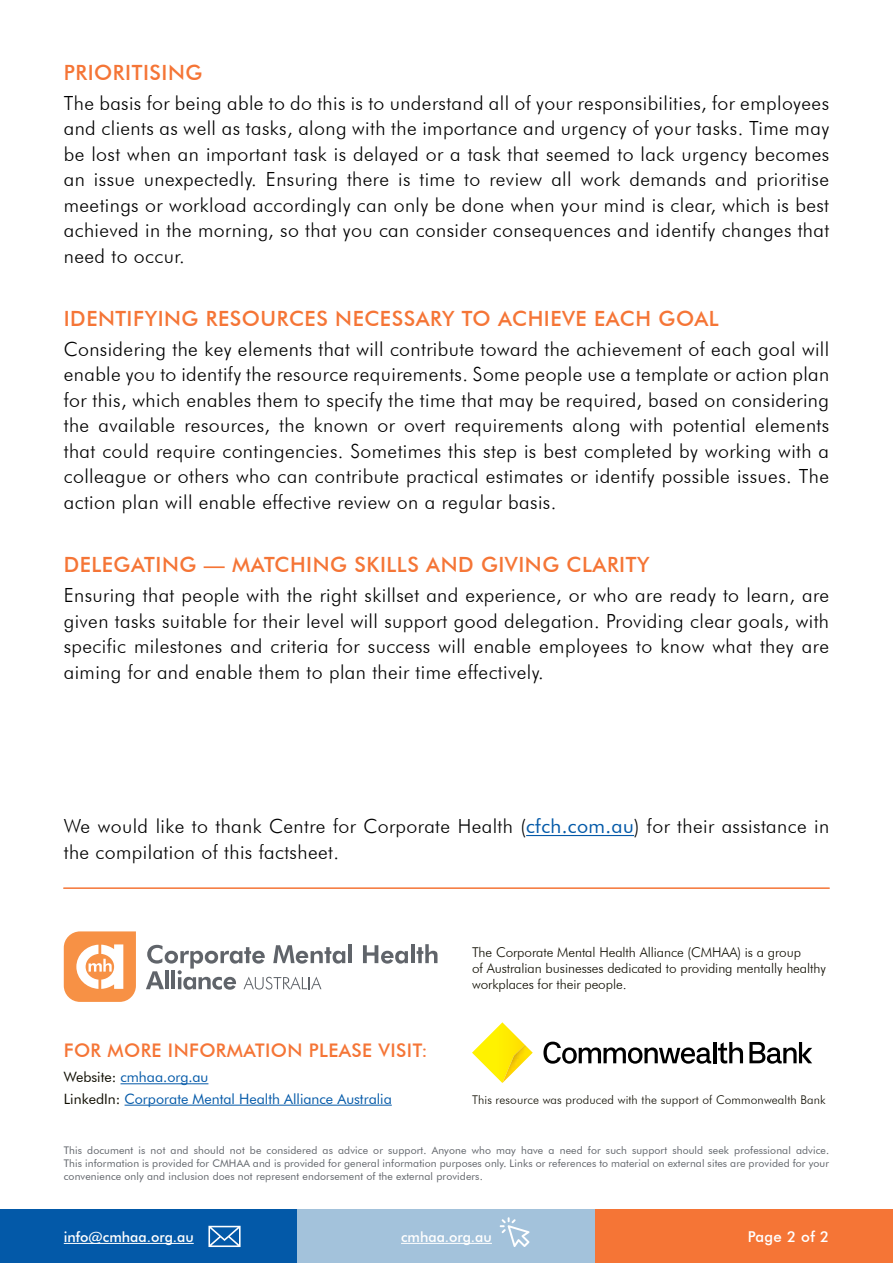
<style>
.page{position:relative;width:893px;height:1263px;background:#fff}
.page>*{position:absolute;margin:0;border:0;box-sizing:border-box;transform-origin:0 0}
.t1{font:500 21px "Futura BT";letter-spacing:.025em;color:#f57536}
.t2{font:300 19.5px/25.5px "Futura BT";letter-spacing:.02em;color:#000;text-align:justify}
.t3{font:500 18.75px "Futura BT";letter-spacing:.02em;color:#f57536}
.t4{font:500 15px "Futura BT";letter-spacing:.02em;color:#fff}
.t5{font:14.25px/21.3px "Futura BT";color:#0359a8}
.t6{font:500 14.25px "Futura BT";color:#fff}
.t7{font:300 13.5px/16.2px "Futura BT";letter-spacing:-.005em;color:#0f0d00}
.t8{font:300 12px "Futura BT";letter-spacing:.01em;color:#0f0d00}
.t9{font:10.5px/12.6px "Futura BT";letter-spacing:.01em;color:#60646a;text-align:justify}
.s1{font-weight:400;color:#0359a8}
.s2{color:#0f0d00}
</style>
<div class="page">
<div style="left:0;top:1210px;width:298px;height:53px;background:#0359a8"></div>
<div style="left:298px;top:1210px;width:297px;height:53px;background:#a3c2db"></div>
<div style="left:595px;top:1210px;width:298px;height:53px;background:#f57536"></div>
<hr style="left:64px;top:1243px;width:130px;height:1px;background:#fff">
<hr style="left:401px;top:1243px;width:91px;height:1px;background:#fff">
<svg style="left:208px;top:1226px;width:33px;height:21px"></svg>
<svg style="left:500px;top:1217px;width:30px;height:30px"></svg>
<hr style="left:526px;top:835px;width:108px;height:1px;background:#0359a8">
<svg style="left:146px;top:945px;width:199px;height:45px"></svg>
<hr style="left:348px;top:944px;width:4px;height:19px;background:#60646a">
<svg style="left:363px;top:945px;width:45px;height:18px"></svg>
<hr style="left:411px;top:944px;width:4px;height:19px;background:#60646a">
<svg style="left:417px;top:944px;width:20px;height:19px"></svg>
<svg style="left:64px;top:931px;width:72px;height:71px"></svg>
<hr style="left:64px;top:887px;width:765px;height:2px;background:#f57536">
<hr style="left:121px;top:1083px;width:87px;height:1px;background:#0359a8">
<hr style="left:125px;top:1105px;width:267px;height:1px;background:#0359a8">
<svg style="left:543px;top:1041px;width:168px;height:23px"></svg>
<hr style="left:713px;top:1042px;width:3px;height:21px;background:#000">
<svg style="left:749px;top:1042px;width:63px;height:22px"></svg>
<svg style="left:718px;top:1042px;width:25px;height:21px"></svg>
<svg style="left:472px;top:1022px;width:53px;height:61px"></svg>
<img style="left:502px;top:1045px;width:31px;height:38px">
<p class="t1" style="left:64px;top:60px;width:140px">PRIORITISING</p>
<p class="t2" style="left:64px;top:90px;width:767px">The basis for being able to do this is to understand all of your responsibilities, for employees and clients as well as tasks, along with the importance and urgency of your tasks. Time may be lost when an important task is delayed or a task that seemed to lack urgency becomes an issue unexpectedly. Ensuring there is time to review all work demands and prioritise meetings or workload accordingly can only be done when your mind is clear, which is best achieved in the morning, so that you can consider consequences and identify changes that need to occur.</p>
<p class="t1" style="left:64px;top:306px;width:656px">IDENTIFYING RESOURCES NECESSARY TO ACHIEVE EACH GOAL</p>
<p class="t2" style="left:64px;top:336px;width:767px">Considering the key elements that will contribute toward the achievement of each goal will enable you to identify the resource requirements. Some people use a template or action plan for this, which enables them to specify the time that may be required, based on considering the available resources, the known or overt requirements along with potential elements that could require contingencies. Sometimes this step is best completed by working with a colleague or others who can contribute practical estimates or identify possible issues. The action plan will enable effective review on a regular basis.</p>
<p class="t1" style="left:64px;top:552px;width:587px">DELEGATING — MATCHING SKILLS AND GIVING CLARITY</p>
<p class="t2" style="left:64px;top:582px;width:767px">Ensuring that people with the right skillset and experience, or who are ready to learn, are given tasks suitable for their level will support good delegation. Providing clear goals, with specific milestones and criteria for success will enable employees to know what they are aiming for and enable them to plan their time effectively.</p>
<p class="t2" style="left:64px;top:813px;width:767px">We would like to thank Centre for Corporate Health (<span class="s1">cfch.com.au</span>) for their assistance in the compilation of this factsheet.</p>
<p class="t3" style="left:64px;top:1038px;width:365px">FOR MORE INFORMATION PLEASE VISIT:</p>
<p class="t5" style="left:64px;top:1066px;width:329px"><span class="s2">Website:</span> cmhaa.org.au<br><span class="s2">LinkedIn:</span> Corporate Mental Health Alliance Australia</p>
<p class="t7" style="left:472px;top:943px;width:355px">The Corporate Mental Health Alliance (CMHAA) is a group<br>of Australian businesses dedicated to providing mentally healthy workplaces for their people.</p>
<p class="t8" style="left:472px;top:1092px;width:355px">This resource was produced with the support of Commonwealth Bank</p>
<p class="t9" style="left:64px;top:1144px;width:767px">This document is not and should not be considered as advice or support. Anyone who may have a need for such support should seek professional advice.<br>This information is provided for CMHAA and is provided for general information purposes only. Links or references to material on external sites are provided for your convenience only and inclusion does not represent endorsement of the external providers.</p>
<p class="t6" style="left:64px;top:1228px;width:131px">info@cmhaa.org.au</p>
<p class="t6" style="left:401px;top:1228px;width:92px">cmhaa.org.au</p>
<p class="t4" style="left:748px;top:1228px;width:83px">Page 2 of 2</p>
</div>
